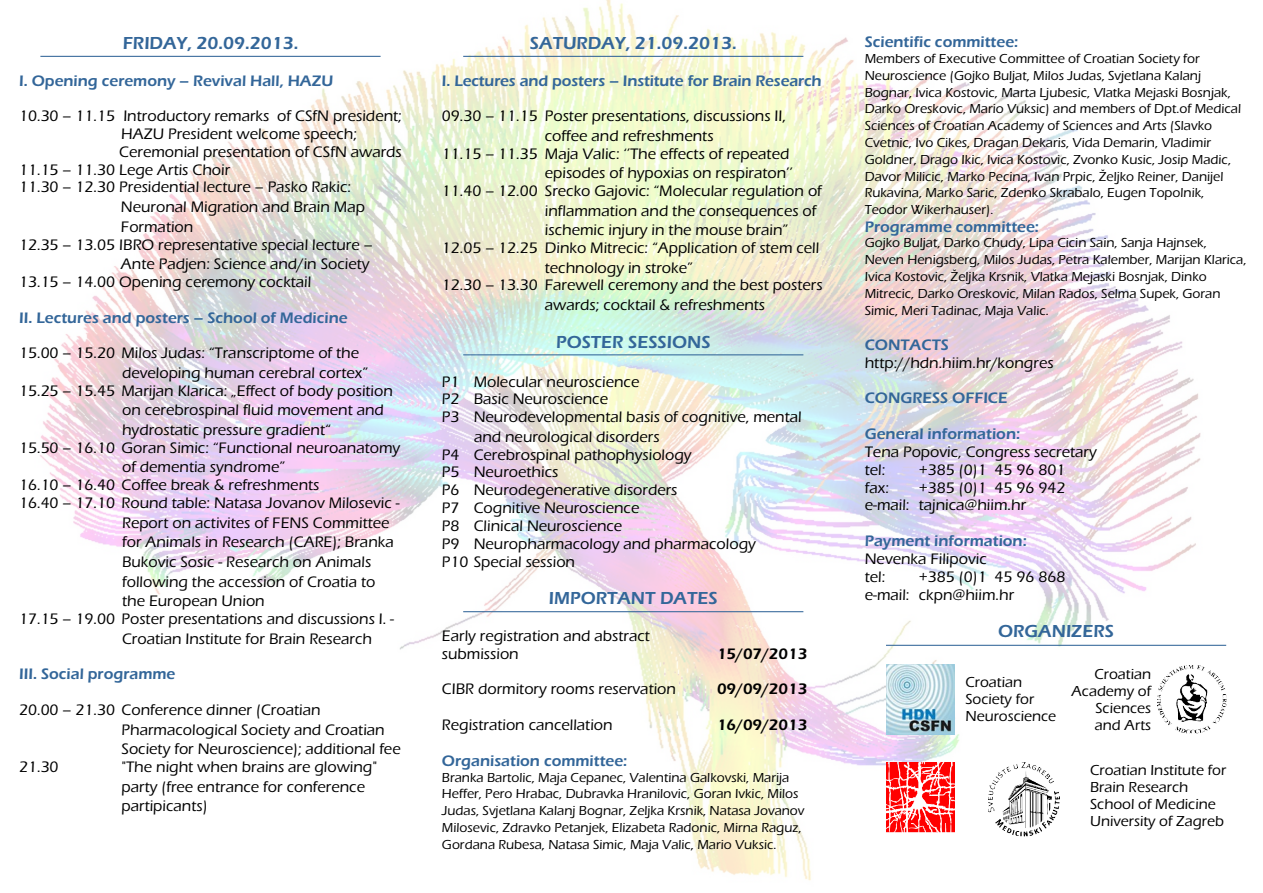
<style>
.page{position:relative;width:1263px;height:893px;background:#fff}
.page>*{position:absolute;margin:0;border:0;box-sizing:border-box;transform-origin:0 0}
.t1{font:600 18px "Eras ITC";color:#369}
.t2{font:500 15.75px/19.6px "Eras ITC";color:#000}
.t3{font:600 15.75px "Eras ITC";color:#369}
.t4{font:600 15.75px "Eras ITC";color:#000}
.t5{font:500 15px/17px "Eras ITC";color:#000}
.t6{font:500 13.5px/16.8px "Eras ITC";color:#000}
</style>
<div class="page">
<img style="left:40px;top:0;width:1187px;height:881px">
<hr style="left:40px;top:56px;width:341px;height:1px;background:#369">
<hr style="left:463px;top:56px;width:340px;height:1px;background:#369">
<hr style="left:463px;top:354px;width:340px;height:1px;background:#369">
<hr style="left:886px;top:645px;width:340px;height:1px;background:#369">
<img style="left:886px;top:664px;width:69px;height:70px">
<img style="left:886px;top:763px;width:69px;height:69px">
<img style="left:988px;top:763px;width:72px;height:73px">
<img style="left:1157px;top:665px;width:69px;height:68px">
<hr style="left:463px;top:611px;width:340px;height:1px;background:#369">
<p class="t1" style="left:123px;top:37px;width:177px">FRIDAY, 20.09.2013.</p>
<p class="t3" style="left:19px;top:75px;width:316px">I. Opening ceremony – Revival Hall, HAZU</p>
<p class="t2" style="left:19px;top:108px;width:384px">10.30 – 11.15 Introductory remarks of CSfN president;</p>
<p class="t2" style="left:121px;top:126px;width:237px">HAZU President welcome speech;</p>
<p class="t2" style="left:119px;top:143px;width:284px">Ceremonial presentation of CSfN awards</p>
<p class="t2" style="left:19px;top:161px;width:213px">11.15 – 11.30 Lege Artis Choir</p>
<p class="t2" style="left:19px;top:179px;width:333px">11.30 – 12.30 Presidential lecture – Pasko Rakic:</p>
<p class="t2" style="left:121px;top:199px;width:245px">Neuronal Migration and Brain Map<br>Formation</p>
<p class="t2" style="left:19px;top:236px;width:355px;text-align:right">12.35 – 13.05 IBRO representative special lecture –<br>Ante Padjen: Science and/in Society</p>
<p class="t2" style="left:19px;top:274px;width:294px">13.15 – 14.00 Opening ceremony cocktail</p>
<p class="t3" style="left:19px;top:312px;width:330px">II. Lectures and posters – School of Medicine</p>
<p class="t2" style="left:122px;top:345px;width:247px;text-indent:-103px">15.00 – 15.20 Milos Judas: “Transcriptome of the developing human cerebral cortex”</p>
<p class="t2" style="left:122px;top:382px;width:272px;text-indent:-103px">15.25 – 15.45 Marijan Klarica: „Effect of body position on cerebrospinal fluid movement and hydrostatic pressure gradient“</p>
<p class="t2" style="left:122px;top:439px;width:280px;text-indent:-103px">15.50 – 16.10 Goran Simic: “Functional neuroanatomy of dementia syndrome”</p>
<p class="t2" style="left:19px;top:478px;width:382px;line-height:17.9px">16.10 – 16.40 Coffee break &amp; refreshments<br>16.40 – 17.10 Round table: Natasa Jovanov Milosevic -</p>
<p class="t2" style="left:122px;top:514px;width:273px">Report on activites of FENS Committee for Animals in Research (CARE); Branka Bukovic Sosic - Research on Animals following the accession of Croatia to the European Union</p>
<p class="t2" style="left:122px;top:611px;width:274px;text-indent:-103px">17.15 – 19.00 Poster presentations and discussions I. -<br>Croatian Institute for Brain Research</p>
<p class="t3" style="left:19px;top:668px;width:158px">III. Social programme</p>
<p class="t2" style="left:122px;top:702px;width:281px;text-indent:-102px">20.00 – 21.30 Conference dinner (Croatian<br>Pharmacological Society and Croatian<br>Society for Neuroscience); additional fee</p>
<p class="t2" style="left:19px;top:759px;width:41px">21.30</p>
<p class="t2" style="left:122px;top:759px;width:257px">"The night when brains are glowing" party (free entrance for conference partipicants)</p>
<p class="t1" style="left:530px;top:37px;width:208px">SATURDAY, 21.09.2013.</p>
<p class="t3" style="left:442px;top:75px;width:381px">I. Lectures and posters – Institute for Brain Research</p>
<p class="t2" style="left:545px;top:108px;width:243px;text-indent:-103px">09.30 – 11.15 Poster presentations, discussions II, coffee and refreshments</p>
<p class="t2" style="left:442px;top:145px;width:352px;text-align:right">11.15 – 11.35 Maja Valic: ‘’The effects of repeated episodes of hypoxias on respiraton’’</p>
<p class="t2" style="left:545px;top:183px;width:279px;text-indent:-103px">11.40 – 12.00 Srecko Gajovic: “Molecular regulation of inflammation and the consequences of ischemic injury in the mouse brain”</p>
<p class="t2" style="left:545px;top:240px;width:276px;text-indent:-103px">12.05 – 12.25 Dinko Mitrecic: “Application of stem cell technology in stroke”</p>
<p class="t2" style="left:545px;top:277px;width:279px;text-indent:-103px">12.30 – 13.30 Farewell ceremony and the best posters awards; cocktail &amp; refreshments</p>
<p class="t1" style="left:556px;top:335px;width:156px">POSTER SESSIONS</p>
<p class="t2" style="left:442px;top:374px;width:361px;line-height:17.9px">P1 Molecular neuroscience<br>P2 Basic Neuroscience<br>P3 Neurodevelopmental basis of cognitive, mental</p>
<p class="t2" style="left:442px;top:429px;width:315px;line-height:17.9px;text-indent:32px">and neurological disorders<br>P4 Cerebrospinal pathophysiology<br>P5 Neuroethics<br>P6 Neurodegenerative disorders<br>P7 Cognitive Neuroscience<br>P8 Clinical Neuroscience<br>P9 Neuropharmacology and pharmacology<br>P10 Special session</p>
<p class="t1" style="left:549px;top:592px;width:170px">IMPORTANT DATES</p>
<p class="t2" style="left:442px;top:628px;width:209px;line-height:18px">Early registration and abstract submission</p>
<p class="t4" style="left:717px;top:648px;width:92px">15/07/2013</p>
<p class="t2" style="left:442px;top:681px;width:236px">CIBR dormitory rooms reservation</p>
<p class="t4" style="left:717px;top:683px;width:92px">09/09/2013</p>
<p class="t2" style="left:442px;top:717px;width:172px">Registration cancellation</p>
<p class="t4" style="left:717px;top:719px;width:92px">16/09/2013</p>
<p class="t3" style="left:442px;top:755px;width:187px">Organisation committee:</p>
<p class="t6" style="left:442px;top:770px;width:364px">Branka Bartolic, Maja Cepanec, Valentina Galkovski, Marija Heffer, Pero Hrabac, Dubravka Hranilovic, Goran Ivkic, Milos Judas, Svjetlana Kalanj Bognar, Zeljka Krsnik, Natasa Jovanov Milosevic, Zdravko Petanjek, Elizabeta Radonic, Mirna Raguz, Gordana Rubesa, Natasa Simic, Maja Valic, Mario Vuksic.</p>
<p class="t3" style="left:865px;top:36px;width:155px">Scientific committee:</p>
<p class="t6" style="left:865px;top:51px;width:378px">Members of Executive Committee of Croatian Society for Neuroscience (Gojko Buljat, Milos Judas, Svjetlana Kalanj Bognar, Ivica Kostovic, Marta Ljubesic, Vlatka Mejaski Bosnjak, Darko Oreskovic, Mario Vuksic) and members of Dpt.of Medical Sciences of Croatian Academy of Sciences and Arts (Slavko Cvetnic, Ivo Cikes, Dragan Dekaris, Vida Demarin, Vladimir Goldner, Drago Ikic, Ivica Kostovic, Zvonko Kusic, Josip Madic, Davor Milicic, Marko Pecina, Ivan Prpic, Željko Reiner, Danijel Rukavina, Marko Saric, Zdenko Skrabalo, Eugen Topolnik, Teodor Wikerhauser).</p>
<p class="t3" style="left:865px;top:221px;width:176px">Programme committee:</p>
<p class="t6" style="left:865px;top:236px;width:383px">Gojko Buljat, Darko Chudy, Lipa Cicin Sain, Sanja Hajnsek, Neven Henigsberg, Milos Judas, Petra Kalember, Marijan Klarica, Ivica Kostovic, Željka Krsnik, Vlatka Mejaski Bosnjak, Dinko Mitrecic, Darko Oreskovic, Milan Rados, Selma Supek, Goran Simic, Meri Tadinac, Maja Valic.</p>
<p class="t3" style="left:865px;top:339px;width:86px">CONTACTS</p>
<p class="t2" style="left:865px;top:354px;width:190px">http://hdn.hiim.hr/kongres</p>
<p class="t3" style="left:865px;top:392px;width:145px">CONGRESS OFFICE</p>
<p class="t3" style="left:865px;top:428px;width:157px">General information:</p>
<p class="t2" style="left:865px;top:444px;width:234px;line-height:17.9px">Tena Popovic, Congress secretary tel:</p>
<p class="t2" style="left:919px;top:461px;width:148px">+385 (0)1 45 96 801</p>
<p class="t2" style="left:865px;top:479px;width:26px">fax:</p>
<p class="t2" style="left:865px;top:480px;width:202px;line-height:17.9px;text-indent:54px">+385 (0)1 45 96 942 e-mail: tajnica@hiim.hr</p>
<p class="t3" style="left:865px;top:535px;width:164px">Payment information:</p>
<p class="t2" style="left:865px;top:551px;width:124px;line-height:17.9px">Nevenka Filipovic tel:</p>
<p class="t2" style="left:865px;top:569px;width:202px;line-height:17.9px;text-indent:54px">+385 (0)1 45 96 868 e-mail: ckpn@hiim.hr</p>
<p class="t1" style="left:998px;top:625px;width:117px">ORGANIZERS</p>
<p class="t5" style="left:965px;top:675px;width:92px">Croatian<br>Society for<br>Neuroscience</p>
<p class="t5" style="left:1071px;top:667px;width:81px;text-align:right">Croatian<br>Academy of<br>Sciences and Arts</p>
<p class="t5" style="left:1090px;top:764px;width:138px">Croatian Institute for<br>Brain Research<br>School of Medicine<br>University of Zagreb</p>
</div>
